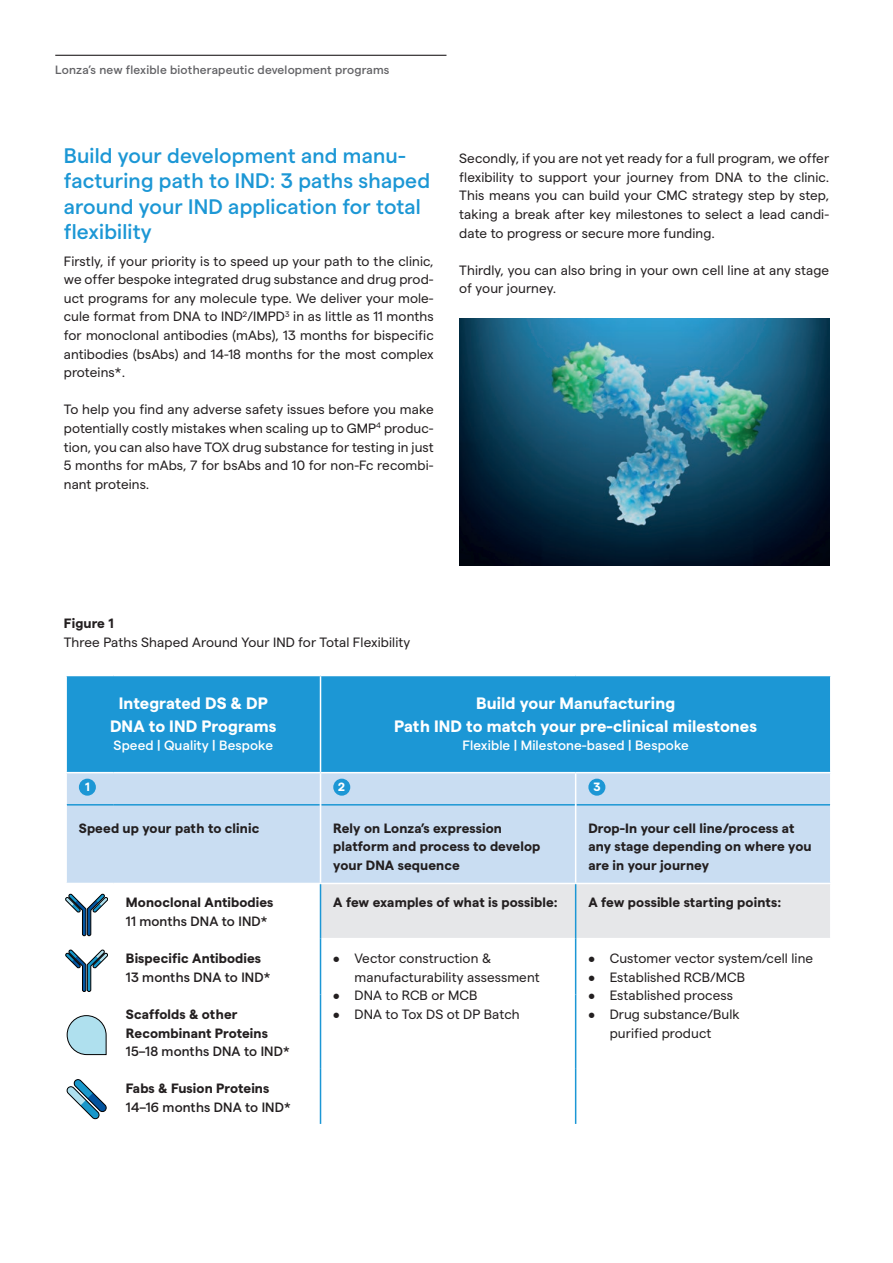
<style>
.page{position:relative;width:893px;height:1263px;background:#fff}
.page>*{position:absolute;margin:0;border:0;box-sizing:border-box;transform-origin:0 0}
.t1{font:500 21px/25.2px "Matter";letter-spacing:.01em;color:#1c97d5}
.Table_h1{font:700 16.5px/22.2px "Matter";letter-spacing:.005em;color:#fff;text-align:center}
.Standard_text{font:13.5px/18.6px "Matter";letter-spacing:.01em;color:#231f20;text-align:justify}
.Table_text{font:700 13.5px/18.6px "Matter";letter-spacing:.01em;color:#231f20}
.Table_sub_title{font:500 13.5px "Matter";letter-spacing:.01em;color:#fff}
.Table_text-2{font:500 13.5px/18.6px "Matter";letter-spacing:.01em;color:#231f20}
.t2{font:500 12px "Matter";letter-spacing:.015em;color:#636366}
.Table_text-3{font:700 12px "Matter";color:#fff}
.s1{font-weight:500}
.s2{font-weight:700}
</style>
<div class="page">
<hr style="left:55px;top:55px;width:391px;height:1px;background:#231f20">
<div style="left:67px;top:676px;width:763px;height:96px;background:#1c97d5"></div>
<div style="left:67px;top:773px;width:763px;height:110px;background:#c9ddf2"></div>
<div style="left:321px;top:884px;width:509px;height:54px;background:#e6e7e9"></div>
<hr style="left:320px;top:676px;width:1px;height:96px;background:#fff">
<hr style="left:67px;top:804px;width:46px;height:1px;background:#1c97d5">
<hr style="left:113px;top:804px;width:207px;height:1px;background:#1c97d5">
<hr style="left:321px;top:804px;width:254px;height:1px;background:#1c97d5">
<hr style="left:576px;top:804px;width:254px;height:1px;background:#1c97d5">
<hr style="left:320px;top:773px;width:1px;height:32px;background:#fff">
<hr style="left:575px;top:773px;width:1px;height:32px;background:#fff">
<hr style="left:320px;top:805px;width:1px;height:78px;background:#fff">
<hr style="left:575px;top:805px;width:1px;height:78px;background:#fff">
<hr style="left:320px;top:884px;width:1px;height:55px;background:#1c97d5">
<hr style="left:575px;top:884px;width:1px;height:55px;background:#1c97d5">
<hr style="left:320px;top:939px;width:1px;height:55px;background:#1c97d5">
<hr style="left:575px;top:939px;width:1px;height:55px;background:#1c97d5">
<hr style="left:575px;top:994px;width:1px;height:75px;background:#1c97d5">
<hr style="left:320px;top:994px;width:1px;height:75px;background:#1c97d5">
<hr style="left:320px;top:1069px;width:1px;height:55px;background:#1c97d5">
<hr style="left:575px;top:1069px;width:1px;height:55px;background:#1c97d5">
<div style="left:79px;top:779px;width:17px;height:17px;background:#1c97d5;border-radius:50%"></div>
<div style="left:333px;top:779px;width:17px;height:17px;background:#1c97d5;border-radius:50%"></div>
<div style="left:588px;top:779px;width:17px;height:17px;background:#1c97d5;border-radius:50%"></div>
<svg style="left:65px;top:894px;width:43px;height:42px"></svg>
<svg style="left:65px;top:950px;width:43px;height:42px"></svg>
<svg style="left:67px;top:1015px;width:39px;height:40px;background:#aed4df"></svg>
<svg style="left:66px;top:1079px;width:41px;height:40px"></svg>
<img style="left:459px;top:319px;width:370px;height:246px">
<p class="t2" style="left:55px;top:61px;width:336px">Lonza’s new flexible biotherapeutic development programs</p>
<h2 class="t1" style="left:64px;top:141px;width:368px">Build your development and manu&shy;facturing path to IND: 3 paths shaped around your IND application for total flexibility</h2>
<p class="Standard_text" style="left:64px;top:250px;width:371px">Firstly, if your priority is to speed up your path to the clinic, we offer bespoke integrated drug substance and drug prod&shy;uct programs for any molecule type. We deliver your mole&shy;cule format from DNA to IND<sup>2</sup>/IMPD<sup>3</sup> in as little as 11 months for monoclonal antibodies (mAbs), 13 months for bispecific antibodies (bsAbs) and 14-18 months for the most complex proteins*.</p>
<p class="Standard_text" style="left:64px;top:399px;width:371px">To help you find any adverse safety issues before you make potentially costly mistakes when scaling up to GMP<sup>4</sup> produc&shy;tion, you can also have TOX drug substance for testing in just 5 months for mAbs, 7 for bsAbs and 10 for non-Fc recombi&shy;nant proteins.</p>
<p class="Standard_text" style="left:459px;top:148px;width:371px">Secondly, if you are not yet ready for a full program, we offer flexibility to support your journey from DNA to the clinic.<br>This means you can build your CMC strategy step by step, taking a break after key milestones to select a lead candi&shy;date to progress or secure more funding.</p>
<p class="Standard_text" style="left:459px;top:260px;width:371px">Thirdly, you can also bring in your own cell line at any stage of your journey.</p>
<h4 class="Table_text" style="left:64px;top:613px;width:51px">Figure 1</h4>
<p class="Standard_text" style="left:64px;top:632px;width:348px">Three Paths Shaped Around Your IND for Total Flexibility</p>
<p class="Table_h1" style="left:110px;top:691px;width:168px">Integrated DS &amp; DP<br>DNA to IND Programs</p>
<p class="Table_sub_title" style="left:114px;top:736px;width:161px">Speed | Quality | Bespoke</p>
<p class="Table_h1" style="left:394px;top:691px;width:364px">Build your Manufacturing<br>Path IND to match your pre-clinical milestones</p>
<p class="Table_sub_title" style="left:462px;top:736px;width:228px">Flexible | Milestone-based | Bespoke</p>
<p class="Table_text-3" style="left:85px;top:778px;width:6px">1</p>
<p class="Table_text-3" style="left:338px;top:778px;width:8px">2</p>
<p class="Table_text-3" style="left:593px;top:778px;width:9px">3</p>
<p class="Table_text" style="left:79px;top:818px;width:182px">Speed up your path to clinic</p>
<p class="Table_text" style="left:333px;top:818px;width:209px">Rely on Lonza’s expression platform and process to develop your DNA sequence</p>
<p class="Table_text" style="left:588px;top:818px;width:225px">Drop-In your cell line/process at any stage depending on where you are in your journey</p>
<p class="Table_text" style="left:126px;top:892px;width:149px">Monoclonal Antibodies<br><span class="s1">11 months DNA to IND*</span></p>
<p class="Table_text" style="left:333px;top:892px;width:226px">A few examples of what is possible:</p>
<p class="Table_text" style="left:588px;top:892px;width:194px">A few possible starting points:</p>
<p class="Table_text" style="left:126px;top:948px;width:146px">Bispecific Antibodies<br><span class="s1">13 months DNA to IND*</span></p>
<p class="Standard_text" style="left:355px;top:948px;width:187px;text-indent:-21px">• Vector construction &amp; manufacturability assessment</p>
<p class="Standard_text" style="left:333px;top:985px;width:146px">• DNA to RCB or MCB</p>
<p class="Standard_text" style="left:333px;top:1004px;width:188px">• DNA to Tox DS ot DP Batch</p>
<p class="Standard_text" style="left:588px;top:948px;width:226px">• Customer vector system/cell line</p>
<p class="Standard_text" style="left:588px;top:966px;width:158px">• Established RCB/MCB</p>
<p class="Standard_text" style="left:588px;top:985px;width:146px">• Established process</p>
<p class="Standard_text" style="left:588px;top:1004px;width:153px;text-align:center">• Drug substance/Bulk purified product</p>
<p class="Table_text" style="left:126px;top:1004px;width:165px">Scaffolds &amp; other<br>Recombinant Proteins<br><span class="s1">15–18 months DNA to IND*</span></p>
<p class="Table_text-2" style="left:126px;top:1078px;width:166px"><span class="s2">Fabs &amp; Fusion Proteins<br></span>14–16 months DNA to IND*</p>
</div>
